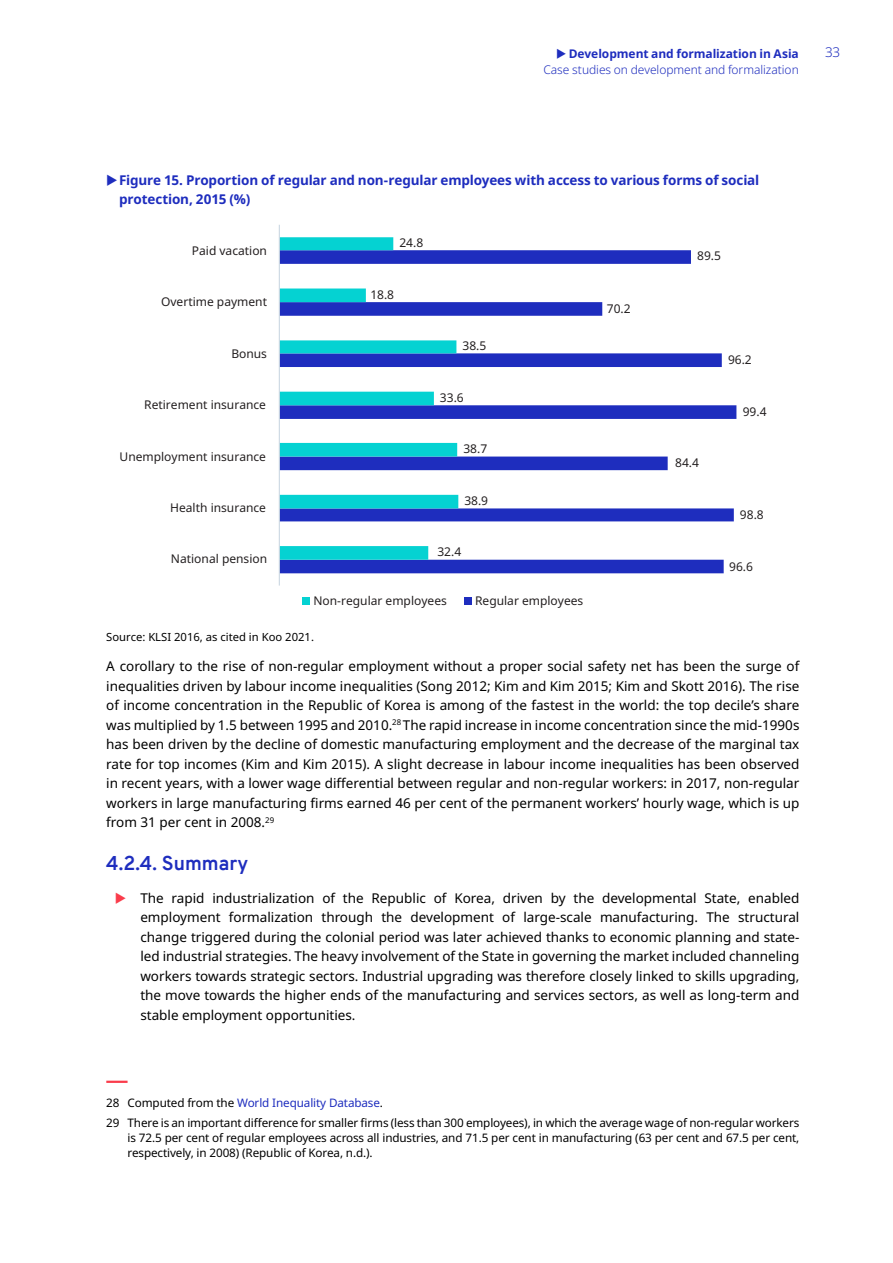
<style>
.page{position:relative;width:893px;height:1263px;background:#fff}
.page>*{position:absolute;margin:0;border:0;box-sizing:border-box;transform-origin:0 0}
.t1{font:700 19.5px "Overpass";color:#1e2dbe}
.t2{font:13.5px/19.5px "Noto Sans";color:#000;text-align:justify}
.t3{font:700 13.5px/19.5px "Noto Sans";letter-spacing:-.01em;color:#1e2dbe}
.t4{font:300 13.5px "Noto Sans";color:#1e2dbe}
.t5{font:12px "Noto Sans";color:#231f20}
.t6{font:300 12px "Noto Sans";letter-spacing:-.005em;color:#1e2dbe}
.t7{font:700 12px "Noto Sans";letter-spacing:-.005em;color:#1e2dbe}
.t8{font:11.7px/19.2px "Noto Sans";letter-spacing:-.01em;color:#000}
.t9{font:11.25px "Noto Sans";color:#000}
.s1{color:#1e2dbe}
</style>
<div class="page">
<svg style="left:280px;top:250px;width:456px;height:323px"></svg>
<svg style="left:280px;top:237px;width:178px;height:323px"></svg>
<hr style="left:279px;top:225px;width:1px;height:361px;background:#ccd8e3">
<div style="left:303px;top:597px;width:7px;height:8px;background:#05d2d2"></div>
<div style="left:464px;top:597px;width:8px;height:8px;background:#1e2dbe"></div>
<hr style="left:106px;top:1081px;width:22px;height:2px;background:#fa3c4b">
<p class="t7" style="left:569px;top:45px;width:232px">Development and formalization in Asia</p>
<p class="t4" style="left:825px;top:43px;width:17px">33</p>
<p class="t6" style="left:543px;top:62px;width:257px">Case studies on development and formalization</p>
<p class="t3" style="left:119px;top:170px;width:642px">Figure 15. Proportion of regular and non-regular employees with access to various forms of social protection, 2015 (%)</p>
<p class="t5" style="left:192px;top:242px;width:77px">Paid vacation</p>
<p class="t5" style="left:161px;top:294px;width:107px">Overtime payment</p>
<p class="t5" style="left:231px;top:345px;width:37px">Bonus</p>
<p class="t5" style="left:144px;top:396px;width:123px">Retirement insurance</p>
<p class="t5" style="left:120px;top:448px;width:148px">Unemployment insurance</p>
<p class="t5" style="left:170px;top:499px;width:97px">Health insurance</p>
<p class="t5" style="left:171px;top:550px;width:98px">National pension</p>
<p class="t5" style="left:399px;top:234px;width:25px">24.8</p>
<p class="t5" style="left:370px;top:286px;width:25px">18.8</p>
<p class="t5" style="left:462px;top:338px;width:25px">38.5</p>
<p class="t5" style="left:440px;top:389px;width:25px">33.6</p>
<p class="t5" style="left:463px;top:440px;width:25px">38.7</p>
<p class="t5" style="left:464px;top:492px;width:25px">38.9</p>
<p class="t5" style="left:437px;top:543px;width:25px">32.4</p>
<p class="t5" style="left:313px;top:592px;width:135px">Non-regular employees</p>
<p class="t5" style="left:475px;top:592px;width:110px">Regular employees</p>
<p class="t5" style="left:607px;top:300px;width:25px">70.2</p>
<p class="t5" style="left:697px;top:247px;width:25px">89.5</p>
<p class="t5" style="left:675px;top:454px;width:25px">84.4</p>
<p class="t5" style="left:728px;top:352px;width:25px">96.2</p>
<p class="t5" style="left:743px;top:403px;width:25px">99.4</p>
<p class="t5" style="left:740px;top:506px;width:25px">98.8</p>
<p class="t5" style="left:729px;top:558px;width:25px">96.6</p>
<p class="t9" style="left:106px;top:629px;width:209px">Source: KLSI 2016, as cited in Koo 2021.</p>
<p class="t2" style="left:106px;top:657px;width:695px">A corollary to the rise of non-regular employment without a proper social safety net has been the surge of inequalities driven by labour income inequalities (Song 2012; Kim and Kim 2015; Kim and Skott 2016). The rise of income concentration in the Republic of Korea is among of the fastest in the world: the top decile’s share was multiplied by 1.5 between 1995 and 2010.<sup>28</sup> The rapid increase in income concentration since the mid-1990s has been driven by the decline of domestic manufacturing employment and the decrease of the marginal tax rate for top incomes (Kim and Kim 2015). A slight decrease in labour income inequalities has been observed in recent years, with a lower wage differential between regular and non-regular workers: in 2017, non-regular workers in large manufacturing firms earned 46 per cent of the permanent workers’ hourly wage, which is up from 31 per cent in 2008.<sup>29</sup></p>
<h1 class="t1" style="left:106px;top:850px;width:143px">4.2.4. Summary</h1>
<p class="t2" style="left:140px;top:888px;width:661px">The rapid industrialization of the Republic of Korea, driven by the developmental State, enabled employment formalization through the development of large-scale manufacturing. The structural change triggered during the colonial period was later achieved thanks to economic planning and state&shy;led industrial strategies. The heavy involvement of the State in governing the market included channeling workers towards strategic sectors. Industrial upgrading was therefore closely linked to skills upgrading, the move towards the higher ends of the manufacturing and services sectors, as well as long-term and stable employment opportunities.</p>
<p class="t8" style="left:106px;top:1094px;width:695px">28 Computed from the <span class="s1">World Inequality Database</span>.<br>29 There is an important difference for smaller firms (less than 300 employees), in which the average wage of non-regular workers</p>
<p class="t8" style="left:128px;top:1130px;width:673px;line-height:15px">is 72.5 per cent of regular employees across all industries, and 71.5 per cent in manufacturing (63 per cent and 67.5 per cent, respectively, in 2008) (Republic of Korea, n.d.).</p>
</div>
